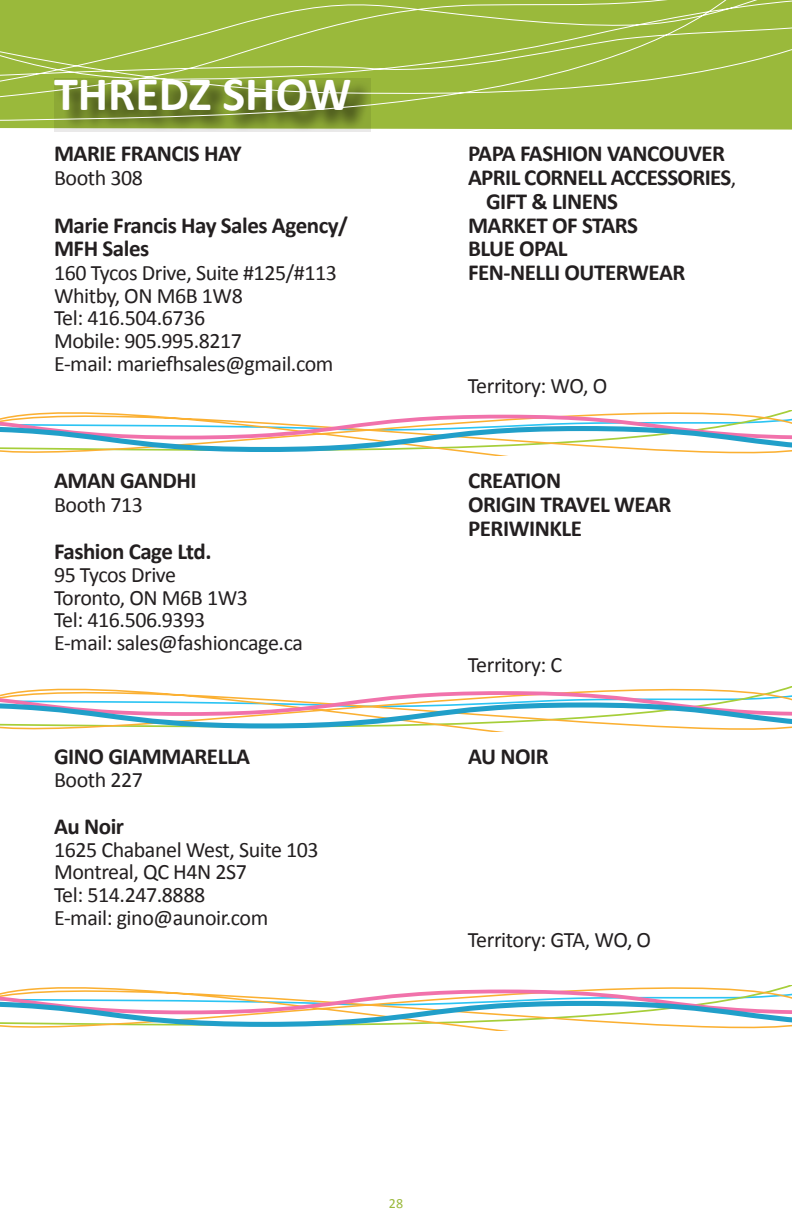
<style>
.page{position:relative;width:792px;height:1224px;background:#fff}
.page>*{position:absolute;margin:0;border:0;box-sizing:border-box;transform-origin:0 0}
.t1{font:700 48.2px "Calibri";color:#fff}
.t2{font:700 23px "Calibri";letter-spacing:-.02em;color:#231f20}
.t3{font:22px "Calibri";letter-spacing:-.02em;color:#231f20}
.t4{font:14px "Calibri";color:#9ab93b}
.s1{font-weight:400;font-size:22px}
</style>
<div class="page">
<svg style="left:0;top:121px;width:792px;height:9px;fill:#9ab93b"></svg>
<svg style="left:55px;top:121px;width:316px;height:11px"></svg>
<svg style="left:0;top:0;width:792px;height:121px"></svg>
<svg style="left:0;top:410px;width:792px;height:45px"></svg>
<svg style="left:0;top:687px;width:792px;height:45px"></svg>
<svg style="left:0;top:985px;width:792px;height:45px"></svg>
<p class="t1" style="left:54px;top:60px;width:299px">THREDZ SHOW</p>
<p class="t2" style="left:54px;top:137px;width:189px">MARIE FRANCIS HAY</p>
<p class="t2" style="left:468px;top:137px;width:259px">PAPA FASHION VANCOUVER</p>
<p class="t3" style="left:54px;top:162px;width:90px">Booth 308</p>
<p class="t2" style="left:468px;top:161px;width:270px">APRIL CORNELL ACCESSORIES<span class="s1">,</span></p>
<p class="t2" style="left:486px;top:185px;width:134px">GIFT &amp; LINENS</p>
<p class="t2" style="left:54px;top:209px;width:296px">Marie Francis Hay Sales Agency/</p>
<p class="t2" style="left:468px;top:209px;width:172px">MARKET OF STARS</p>
<p class="t2" style="left:54px;top:233px;width:97px">MFH Sales</p>
<p class="t2" style="left:468px;top:233px;width:101px">BLUE OPAL</p>
<p class="t3" style="left:54px;top:258px;width:284px">160 Tycos Drive, Suite #125/#113</p>
<p class="t2" style="left:468px;top:256px;width:219px">FEN-NELLI OUTERWEAR</p>
<p class="t3" style="left:54px;top:280px;width:190px">Whitby, ON M6B 1W8</p>
<p class="t3" style="left:54px;top:303px;width:153px">Tel: 416.504.6736</p>
<p class="t3" style="left:54px;top:325px;width:190px">Mobile: 905.995.8217</p>
<p class="t3" style="left:54px;top:348px;width:281px">E-mail: mariefhsales@gmail.com</p>
<p class="t3" style="left:468px;top:371px;width:141px">Territory: WO, O</p>
<p class="t2" style="left:54px;top:464px;width:144px">AMAN GANDHI</p>
<p class="t2" style="left:468px;top:464px;width:95px">CREATION</p>
<p class="t3" style="left:54px;top:489px;width:90px">Booth 713</p>
<p class="t2" style="left:468px;top:488px;width:205px">ORIGIN TRAVEL WEAR</p>
<p class="t2" style="left:468px;top:512px;width:116px">PERIWINKLE</p>
<p class="t2" style="left:54px;top:536px;width:159px">Fashion Cage Ltd.</p>
<p class="t3" style="left:54px;top:559px;width:124px">95 Tycos Drive</p>
<p class="t3" style="left:54px;top:582px;width:196px">Toronto, ON M6B 1W3</p>
<p class="t3" style="left:54px;top:605px;width:153px">Tel: 416.506.9393</p>
<p class="t3" style="left:54px;top:627px;width:250px">E-mail: sales@fashioncage.ca</p>
<p class="t3" style="left:468px;top:650px;width:96px">Territory: C</p>
<p class="t2" style="left:54px;top:740px;width:198px">GINO GIAMMARELLA</p>
<p class="t2" style="left:468px;top:740px;width:82px">AU NOIR</p>
<p class="t3" style="left:54px;top:764px;width:90px">Booth 227</p>
<p class="t2" style="left:54px;top:810px;width:72px">Au Noir</p>
<p class="t3" style="left:54px;top:834px;width:266px">1625 Chabanel West, Suite 103</p>
<p class="t3" style="left:54px;top:857px;width:195px">Montreal, QC H4N 2S7</p>
<p class="t3" style="left:54px;top:879px;width:153px">Tel: 514.247.8888</p>
<p class="t3" style="left:54px;top:902px;width:216px">E-mail: gino@aunoir.com</p>
<p class="t3" style="left:468px;top:925px;width:185px">Territory: GTA, WO, O</p>
<p class="t4" style="left:389px;top:1194px;width:16px">28</p>
</div>
